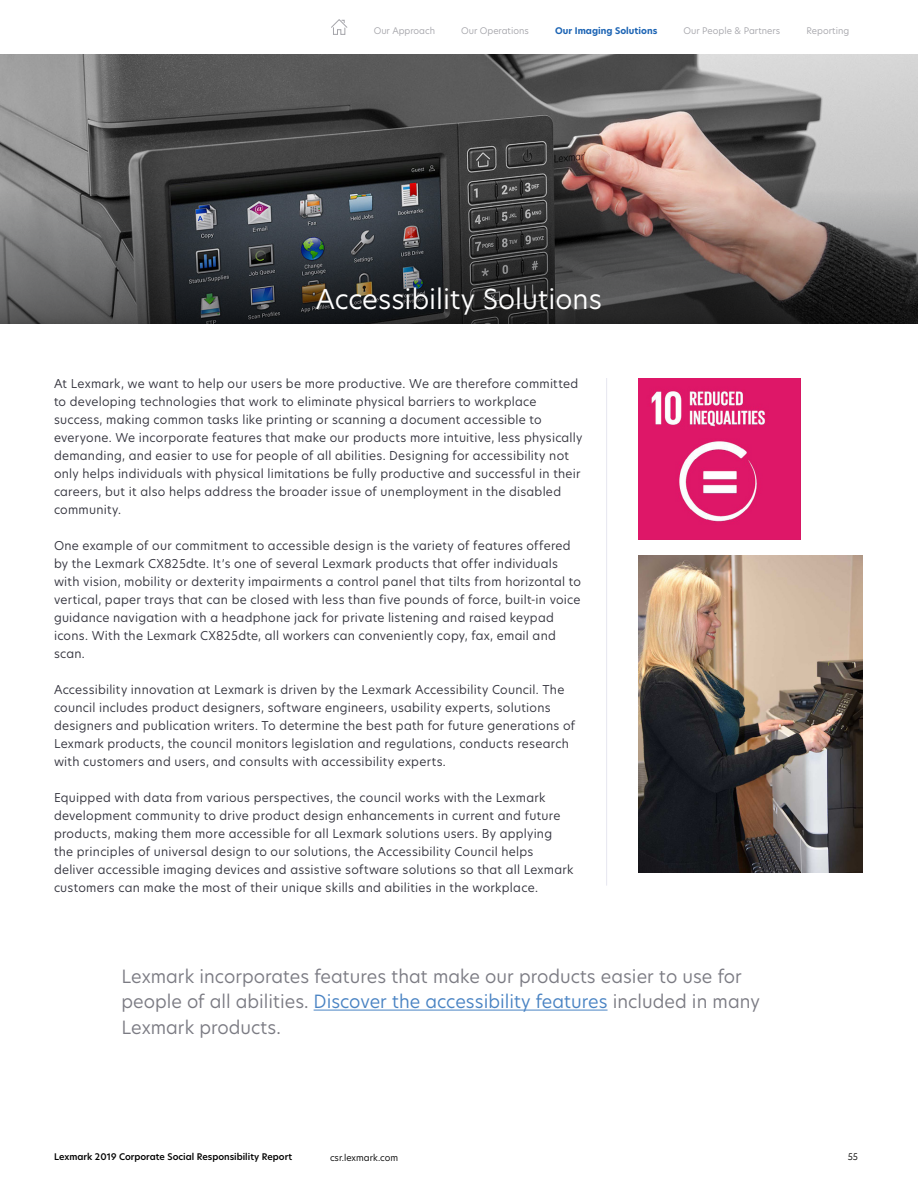
<style>
.page{position:relative;width:918px;height:1188px;background:#fff}
.page>*{position:absolute;margin:0;border:0;box-sizing:border-box;transform-origin:0 0}
.t1{font:27px "TP Hero";color:#fff}
.t2{font:18px/25.5px "TP Hero";color:#7b7b83}
.t3{font:12px/18px "TP Hero";letter-spacing:.02em;color:#32323c}
.t4{font:9px "TP Hero";color:#a5a5aa}
.t5{font:600 9px "TP Hero";color:#000}
.t6{font:700 9px "TP Hero";color:#1c64b4}
.t7{font:9px "TP Hero";color:#000}
.s1{color:#4983c3}
</style>
<div class="page">
<svg style="left:331px;top:19px;width:16px;height:16px"></svg>
<img style="left:0;top:54px;width:918px;height:135px">
<svg style="left:0;top:189px;width:918px;height:135px;background:#4f4c4c"></svg>
<hr style="left:314px;top:1010px;width:294px;height:1px;background:#4983c3">
<hr style="left:606px;top:378px;width:1px;height:508px;background:#e6e6f0">
<img style="left:638px;top:555px;width:225px;height:317px">
<img style="left:638px;top:378px;width:162px;height:162px">
<p class="t4" style="left:374px;top:25px;width:63px">Our Approach</p>
<p class="t4" style="left:461px;top:25px;width:69px">Our Operations</p>
<p class="t6" style="left:555px;top:25px;width:104px">Our Imaging Solutions</p>
<p class="t4" style="left:683px;top:25px;width:99px">Our People &amp; Partners</p>
<p class="t4" style="left:807px;top:25px;width:44px">Reporting</p>
<h1 class="t1" style="left:316px;top:281px;width:288px">Accessibility Solutions</h1>
<p class="t3" style="left:54px;top:374px;width:530px">At Lexmark, we want to help our users be more productive. We are therefore committed to developing technologies that work to eliminate physical barriers to workplace success, making common tasks like printing or scanning a document accessible to everyone. We incorporate features that make our products more intuitive, less physically demanding, and easier to use for people of all abilities. Designing for accessibility not only helps individuals with physical limitations be fully productive and successful in their careers, but it also helps address the broader issue of unemployment in the disabled community.</p>
<p class="t3" style="left:54px;top:536px;width:529px">One example of our commitment to accessible design is the variety of features offered by the Lexmark CX825dte. It’s one of several Lexmark products that offer individuals with vision, mobility or dexterity impairments a control panel that tilts from horizontal to vertical, paper trays that can be closed with less than five pounds of force, built-in voice guidance navigation with a headphone jack for private listening and raised keypad icons. With the Lexmark CX825dte, all workers can conveniently copy, fax, email and scan.</p>
<p class="t3" style="left:54px;top:680px;width:523px">Accessibility innovation at Lexmark is driven by the Lexmark Accessibility Council. The council includes product designers, software engineers, usability experts, solutions designers and publication writers. To determine the best path for future generations of Lexmark products, the council monitors legislation and regulations, conducts research with customers and users, and consults with accessibility experts.</p>
<p class="t3" style="left:54px;top:788px;width:521px">Equipped with data from various perspectives, the council works with the Lexmark development community to drive product design enhancements in current and future products, making them more accessible for all Lexmark solutions users. By applying the principles of universal design to our solutions, the Accessibility Council helps deliver accessible imaging devices and assistive software solutions so that all Lexmark customers can make the most of their unique skills and abilities in the workplace.</p>
<h2 class="t2" style="left:122px;top:963px;width:640px">Lexmark incorporates features that make our products easier to use for people of all abilities. <span class="s1">Discover the accessibility features</span> included in many<br>Lexmark products.</h2>
<p class="t5" style="left:54px;top:1150px;width:240px">Lexmark 2019 Corporate Social Responsibility Report</p>
<p class="t7" style="left:330px;top:1151px;width:70px">csr.lexmark.com</p>
<p class="t7" style="left:848px;top:1150px;width:12px">55</p>
</div>
